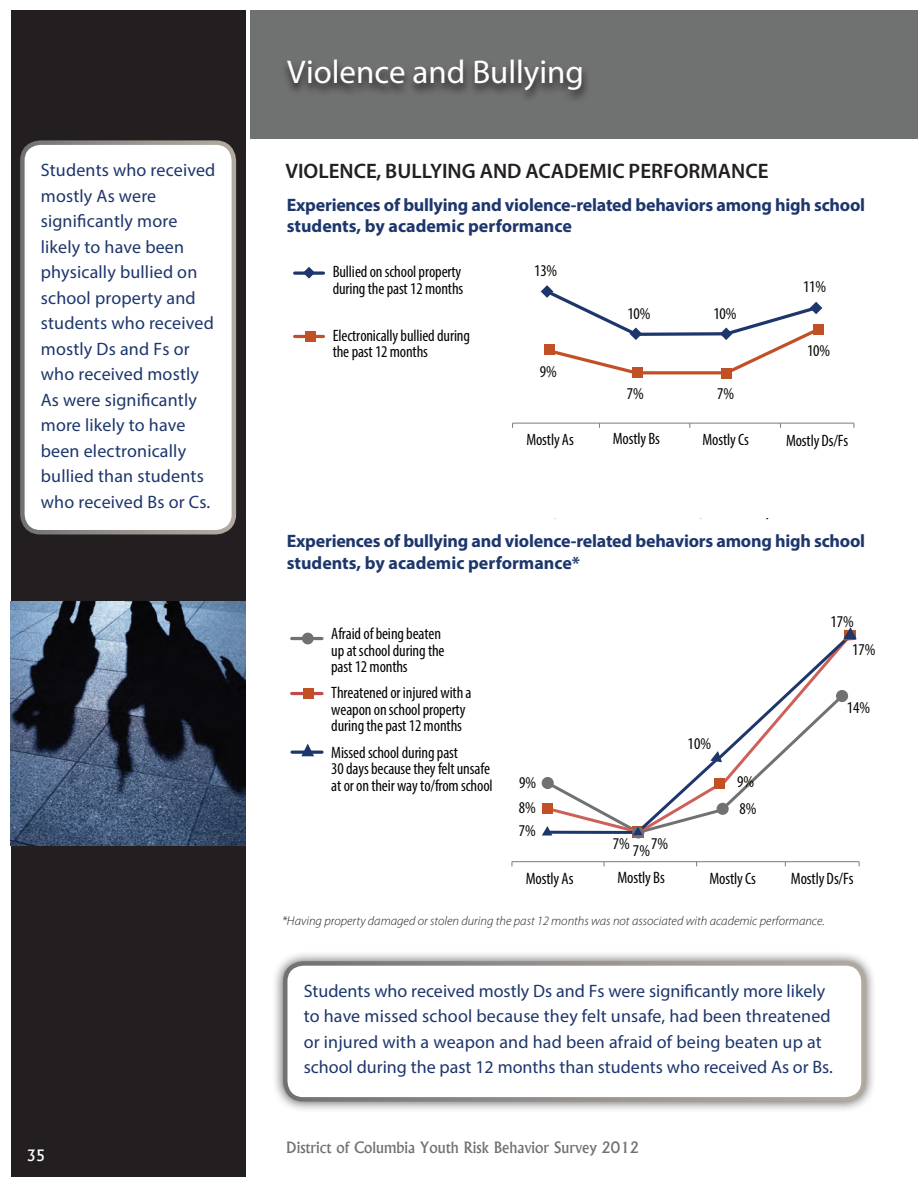
<style>
.page{position:relative;width:918px;height:1188px;background:#fff}
.page>*{position:absolute;margin:0;border:0;box-sizing:border-box;transform-origin:0 0}
.t1{font:33px "Myriad";color:#fff}
.t2{font:600 21px "Myriad Pro";color:#231f20}
.t3{font:18px/25.5px "Myriad Pro";letter-spacing:.01em;color:#1d366c}
.t4{font:700 18px/21.6px "Myriad Pro";letter-spacing:-.015em;color:#1d366c}
.t5{font:condensed 16.5px/16.5px "Myriad Pro";letter-spacing:-.01em;color:#040503}
.t6{font:condensed 16.5px/16.5px "Myriad Pro";letter-spacing:-.01em;color:#050504}
.t7{font:500 15px "Albertus";color:#707171}
.t8{font:500 15px "Albertus";color:#fff}
.t9{font:italic 300 12.75px "Myriad Pro";color:#231f20}
</style>
<div class="page">
<div style="left:250px;top:11px;width:668px;height:128px;background:#707171"></div>
<div style="left:11px;top:11px;width:235px;height:1166px;background:#231f20"></div>
<svg style="left:285px;top:63px;width:302px;height:36px"></svg>
<img style="left:11px;top:601px;width:235px;height:244px">
<div style="left:9px;top:130px;width:238px;height:415px;background:#231f20"></div>
<div style="left:22px;top:143px;width:212px;height:389px;background:#fff;border-radius:18px"></div>
<div style="left:20px;top:140px;width:216px;height:394px;border:4px solid #fff;border-radius:18px"></div>
<svg style="left:305px;top:267px;width:8px;height:12px"></svg>
<hr style="left:513px;top:423px;width:341px;height:1px;background:#858485">
<svg style="left:295px;top:271px;width:28px;height:4px"></svg>
<hr style="left:295px;top:335px;width:28px;height:3px;background:#c15026">
<div style="left:633px;top:367px;width:10px;height:11px;background:#c15026"></div>
<div style="left:722px;top:368px;width:10px;height:10px;background:#c15026"></div>
<div style="left:813px;top:325px;width:10px;height:10px;background:#c15026"></div>
<div style="left:305px;top:332px;width:10px;height:10px;background:#c15026"></div>
<svg style="left:541px;top:285px;width:281px;height:91px"></svg>
<div style="left:633px;top:826px;width:11px;height:12px;background:#c15026"></div>
<svg style="left:787px;top:640px;width:62px;height:61px"></svg>
<hr style="left:512px;top:861px;width:347px;height:1px;background:#858485">
<hr style="left:292px;top:751px;width:30px;height:3px;background:#1d366c">
<hr style="left:292px;top:692px;width:30px;height:3px;background:#c04b49">
<hr style="left:292px;top:637px;width:30px;height:3px;background:#707171">
<svg style="left:301px;top:744px;width:13px;height:12px"></svg>
<svg style="left:843px;top:627px;width:14px;height:14px"></svg>
<svg style="left:836px;top:690px;width:12px;height:12px"></svg>
<svg style="left:632px;top:826px;width:12px;height:13px"></svg>
<svg style="left:542px;top:692px;width:304px;height:144px"></svg>
<div style="left:302px;top:633px;width:12px;height:11px;background:#707171;border-radius:50%"></div>
<div style="left:303px;top:688px;width:11px;height:11px;background:#c15026"></div>
<div style="left:272px;top:950px;width:605px;height:163px;background:#231f20;opacity:.75"></div>
<div style="left:285px;top:963px;width:578px;height:136px;background:#fff;border-radius:18px"></div>
<div style="left:283px;top:961px;width:583px;height:141px;border:4px solid #fff;border-radius:18px"></div>
<p class="t3" style="left:41px;top:157px;width:176px">Students who received mostly As were significantly more likely to have been physically bullied on school property and students who received mostly Ds and Fs or who received mostly<br>As were significantly more likely to have been electronically bullied than students who received Bs or Cs.</p>
<p class="t8" style="left:27px;top:1145px;width:20px">35</p>
<h1 class="t1" style="left:287px;top:55px;width:298px">Violence and Bullying</h1>
<p class="t2" style="left:285px;top:157px;width:485px">VIOLENCE, BULLYING AND ACADEMIC PERFORMANCE</p>
<p class="t4" style="left:287px;top:193px;width:580px">Experiences of bullying and violence-related behaviors among high school students, by academic performance</p>
<p class="t6" style="left:333px;top:264px;width:132px">Bullied on school property during the past 12 months</p>
<p class="t6" style="left:333px;top:327px;width:139px">Electronically bullied during the past 12 months</p>
<p class="t6" style="left:534px;top:262px;width:25px">13%</p>
<p class="t6" style="left:540px;top:363px;width:18px">9%</p>
<p class="t6" style="left:627px;top:305px;width:25px">10%</p>
<p class="t6" style="left:713px;top:305px;width:25px">10%</p>
<p class="t6" style="left:627px;top:385px;width:18px">7%</p>
<p class="t6" style="left:717px;top:385px;width:18px">7%</p>
<p class="t6" style="left:803px;top:278px;width:25px">11%</p>
<p class="t6" style="left:807px;top:342px;width:25px">10%</p>
<p class="t6" style="left:526px;top:431px;width:49px">Mostly As</p>
<p class="t6" style="left:613px;top:431px;width:49px">Mostly Bs</p>
<p class="t6" style="left:703px;top:431px;width:48px">Mostly Cs</p>
<p class="t6" style="left:786px;top:432px;width:64px">Mostly Ds/Fs</p>
<p class="t5" style="left:540px;top:433px;width:18px">9%</p>
<p class="t4" style="left:287px;top:530px;width:580px">Experiences of bullying and violence-related behaviors among high school students, by academic performance*</p>
<p class="t5" style="left:331px;top:625px;width:115px">Afraid of being beaten up at school during the past 12 months</p>
<p class="t5" style="left:331px;top:685px;width:142px">Threatened or injured with a weapon on school property during the past 12 months</p>
<p class="t5" style="left:331px;top:744px;width:163px">Missed school during past<br>30 days because they felt unsafe at or on their way to/from school</p>
<p class="t5" style="left:831px;top:613px;width:25px">17%</p>
<p class="t5" style="left:852px;top:641px;width:25px">17%</p>
<p class="t5" style="left:688px;top:735px;width:25px">10%</p>
<p class="t5" style="left:519px;top:774px;width:18px">9%</p>
<p class="t5" style="left:737px;top:773px;width:18px">9%</p>
<p class="t5" style="left:519px;top:799px;width:18px">8%</p>
<p class="t5" style="left:739px;top:800px;width:18px">8%</p>
<p class="t5" style="left:651px;top:835px;width:18px">7%</p>
<p class="t5" style="left:519px;top:822px;width:18px">7%</p>
<p class="t5" style="left:613px;top:835px;width:18px">7%</p>
<p class="t5" style="left:633px;top:842px;width:18px">7%</p>
<p class="t5" style="left:847px;top:699px;width:25px">14%</p>
<p class="t5" style="left:526px;top:870px;width:49px">Mostly As</p>
<p class="t5" style="left:618px;top:869px;width:49px">Mostly Bs</p>
<p class="t5" style="left:709px;top:870px;width:48px">Mostly Cs</p>
<p class="t5" style="left:791px;top:870px;width:64px">Mostly Ds/Fs</p>
<p class="t9" style="left:282px;top:914px;width:544px">*Having property damaged or stolen during the past 12 months was not associated with academic performance.</p>
<p class="t3" style="left:304px;top:978px;width:531px">Students who received mostly Ds and Fs were significantly more likely to have missed school because they felt unsafe, had been threatened or injured with a weapon and had been afraid of being beaten up at school during the past 12 months than students who received As or Bs.</p>
<p class="t7" style="left:286px;top:1138px;width:354px">District of Columbia Youth Risk Behavior Survey 2012</p>
</div>
